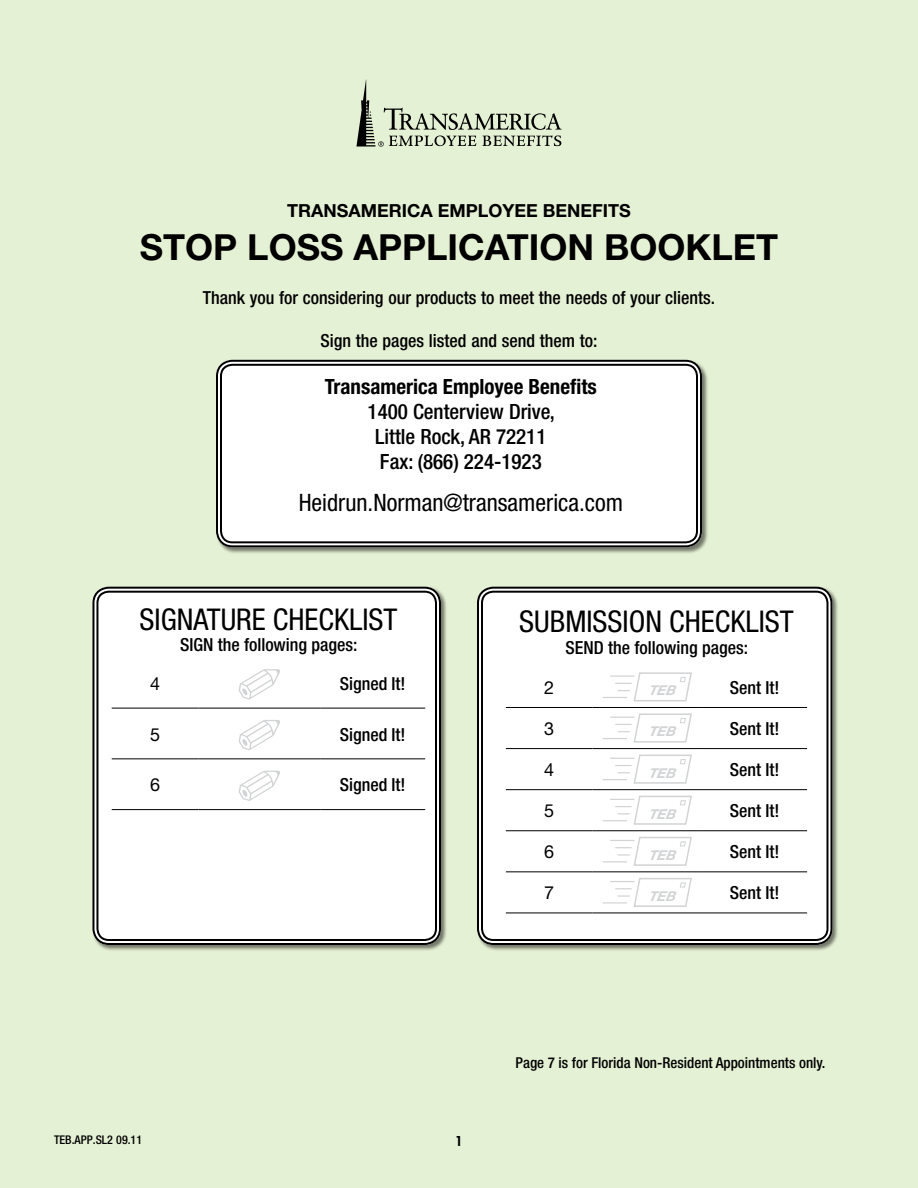
<style>
.page{position:relative;width:918px;height:1188px;background:#e5f1d4}
.page>*{position:absolute;margin:0;border:0;box-sizing:border-box;transform-origin:0 0}
.t1{font:700 36px "Helvetica Neue";color:#000}
.t2{font:condensed 30px "Helvetica Neue";color:#000}
.t3{font:condensed 24px "Helvetica Neue";color:#000}
.t4{font:500 condensed 21px/25.2px "Helvetica Neue";color:#000;text-align:center}
.t5{font:700 condensed 21px "Helvetica Neue";color:#000}
.t6{font:500 condensed 18px "Helvetica Neue";color:#000}
.t7{font:700 18px "Helvetica Neue";color:#000}
.t8{font:18px "Helvetica Neue";color:#000}
.t9{font:500 condensed 15px "Helvetica Neue";color:#000}
.t10{font:600 15px "Futura T";color:#000}
.t11{font:italic 700 13.5px "Helvetica Neue";color:#d1d3d4}
.t12{font:500 condensed 12px "Helvetica Neue";color:#000}
</style>
<div class="page">
<div style="left:477px;top:586px;width:362px;height:366px;background:#000;opacity:.5"></div>
<div style="left:480px;top:590px;width:350px;height:352px;background:#fff;border-radius:14px"></div>
<div style="left:477px;top:587px;width:355px;height:358px;border:2px solid #000;border-radius:16px"></div>
<div style="left:481px;top:591px;width:347px;height:350px;border:2px solid #000;border-radius:11px"></div>
<div style="left:92px;top:586px;width:356px;height:366px;background:#000;opacity:.5"></div>
<div style="left:95px;top:590px;width:343px;height:352px;background:#fff;border-radius:14px"></div>
<div style="left:92px;top:587px;width:349px;height:358px;border:2px solid #000;border-radius:16px"></div>
<div style="left:96px;top:591px;width:341px;height:350px;border:2px solid #000;border-radius:11px"></div>
<div style="left:216px;top:359px;width:493px;height:195px;background:#000;opacity:.5"></div>
<div style="left:219px;top:363px;width:480px;height:181px;background:#fff;border-radius:14px"></div>
<div style="left:216px;top:360px;width:486px;height:187px;border:2px solid #000;border-radius:16px"></div>
<div style="left:220px;top:364px;width:478px;height:179px;border:2px solid #000;border-radius:11px"></div>
<hr style="left:112px;top:708px;width:86px;height:1px;background:#000">
<hr style="left:198px;top:708px;width:122px;height:1px;background:#000">
<hr style="left:320px;top:708px;width:105px;height:1px;background:#000">
<hr style="left:112px;top:758px;width:86px;height:1px;background:#000">
<hr style="left:198px;top:758px;width:122px;height:1px;background:#000">
<hr style="left:320px;top:758px;width:105px;height:1px;background:#000">
<hr style="left:112px;top:809px;width:86px;height:1px;background:#000">
<hr style="left:198px;top:809px;width:122px;height:1px;background:#000">
<hr style="left:320px;top:809px;width:105px;height:1px;background:#000">
<hr style="left:506px;top:707px;width:87px;height:1px;background:#000">
<hr style="left:593px;top:707px;width:109px;height:1px;background:#000">
<hr style="left:702px;top:707px;width:105px;height:1px;background:#000">
<hr style="left:506px;top:748px;width:87px;height:1px;background:#000">
<hr style="left:593px;top:748px;width:109px;height:1px;background:#000">
<hr style="left:702px;top:748px;width:105px;height:1px;background:#000">
<hr style="left:506px;top:789px;width:87px;height:1px;background:#000">
<hr style="left:593px;top:789px;width:109px;height:1px;background:#000">
<hr style="left:702px;top:789px;width:105px;height:1px;background:#000">
<hr style="left:506px;top:830px;width:87px;height:1px;background:#000">
<hr style="left:593px;top:830px;width:109px;height:1px;background:#000">
<hr style="left:702px;top:830px;width:105px;height:1px;background:#000">
<hr style="left:506px;top:871px;width:87px;height:1px;background:#000">
<hr style="left:593px;top:871px;width:109px;height:1px;background:#000">
<hr style="left:702px;top:871px;width:105px;height:1px;background:#000">
<hr style="left:506px;top:913px;width:87px;height:1px;background:#000">
<hr style="left:593px;top:913px;width:109px;height:1px;background:#000">
<hr style="left:702px;top:913px;width:105px;height:1px;background:#000">
<svg style="left:603px;top:672px;width:89px;height:30px"></svg>
<svg style="left:603px;top:713px;width:89px;height:30px"></svg>
<svg style="left:603px;top:754px;width:89px;height:30px"></svg>
<svg style="left:603px;top:795px;width:89px;height:30px"></svg>
<svg style="left:603px;top:836px;width:89px;height:30px"></svg>
<hr style="left:603px;top:902px;width:24px;height:2px;background:#d1d3d4">
<svg style="left:610px;top:878px;width:82px;height:29px"></svg>
<svg style="left:356px;top:80px;width:206px;height:67px"></svg>
<p class="t7" style="left:287px;top:200px;width:345px">TRANSAMERICA EMPLOYEE BENEFITS</p>
<h1 class="t1" style="left:140px;top:225px;width:132px">STOP LOSS</h1>
<h1 class="t1" style="left:353px;top:225px;width:425px">APPLICATION BOOKLET</h1>
<p class="t6" style="left:203px;top:287px;width:514px">Thank you for considering our products to meet the needs of your clients.</p>
<p class="t6" style="left:320px;top:330px;width:279px">Sign the pages listed and send them to:</p>
<p class="t5" style="left:325px;top:373px;width:273px">Transamerica Employee Benefits</p>
<p class="t4" style="left:368px;top:398px;width:189px">1400 Centerview Drive,<br>Little Rock, AR 72211<br>Fax: (866) 224-1923</p>
<h3 class="t3" style="left:299px;top:489px;width:326px">Heidrun.Norman@transamerica.com</h3>
<h2 class="t2" style="left:140px;top:602px;width:259px">Signature Checklist</h2>
<p class="t6" style="left:180px;top:634px;width:179px">SIGN the following pages:</p>
<p class="t8" style="left:150px;top:673px;width:12px">4</p>
<p class="t6" style="left:340px;top:673px;width:67px">Signed It!</p>
<p class="t8" style="left:150px;top:723px;width:12px">5</p>
<p class="t6" style="left:340px;top:723px;width:67px">Signed It!</p>
<p class="t8" style="left:150px;top:774px;width:12px">6</p>
<p class="t6" style="left:340px;top:774px;width:67px">Signed It!</p>
<h2 class="t2" style="left:519px;top:604px;width:276px">SUBMISSION Checklist</h2>
<p class="t6" style="left:566px;top:637px;width:184px">SEND the following pages:</p>
<p class="t8" style="left:544px;top:677px;width:12px">2</p>
<p class="t11" style="left:649px;top:682px;width:32px">TEB</p>
<p class="t6" style="left:730px;top:677px;width:51px">Sent It!</p>
<p class="t8" style="left:544px;top:718px;width:12px">3</p>
<p class="t11" style="left:649px;top:723px;width:32px">TEB</p>
<p class="t6" style="left:730px;top:718px;width:51px">Sent It!</p>
<p class="t8" style="left:544px;top:759px;width:12px">4</p>
<p class="t11" style="left:649px;top:764px;width:32px">TEB</p>
<p class="t6" style="left:730px;top:759px;width:51px">Sent It!</p>
<p class="t8" style="left:544px;top:800px;width:12px">5</p>
<p class="t11" style="left:649px;top:805px;width:32px">TEB</p>
<p class="t6" style="left:730px;top:800px;width:51px">Sent It!</p>
<p class="t8" style="left:544px;top:841px;width:12px">6</p>
<p class="t11" style="left:649px;top:847px;width:32px">TEB</p>
<p class="t6" style="left:730px;top:841px;width:51px">Sent It!</p>
<p class="t8" style="left:544px;top:882px;width:12px">7</p>
<p class="t11" style="left:649px;top:888px;width:32px">TEB</p>
<p class="t6" style="left:730px;top:882px;width:51px">Sent It!</p>
<p class="t12" style="left:54px;top:1132px;width:90px">TEB.APP.SL2 09.11</p>
<p class="t10" style="left:455px;top:1132px;width:10px">1</p>
<p class="t9" style="left:516px;top:1054px;width:311px">Page 7 is for Florida Non-Resident Appointments only.</p>
</div>
